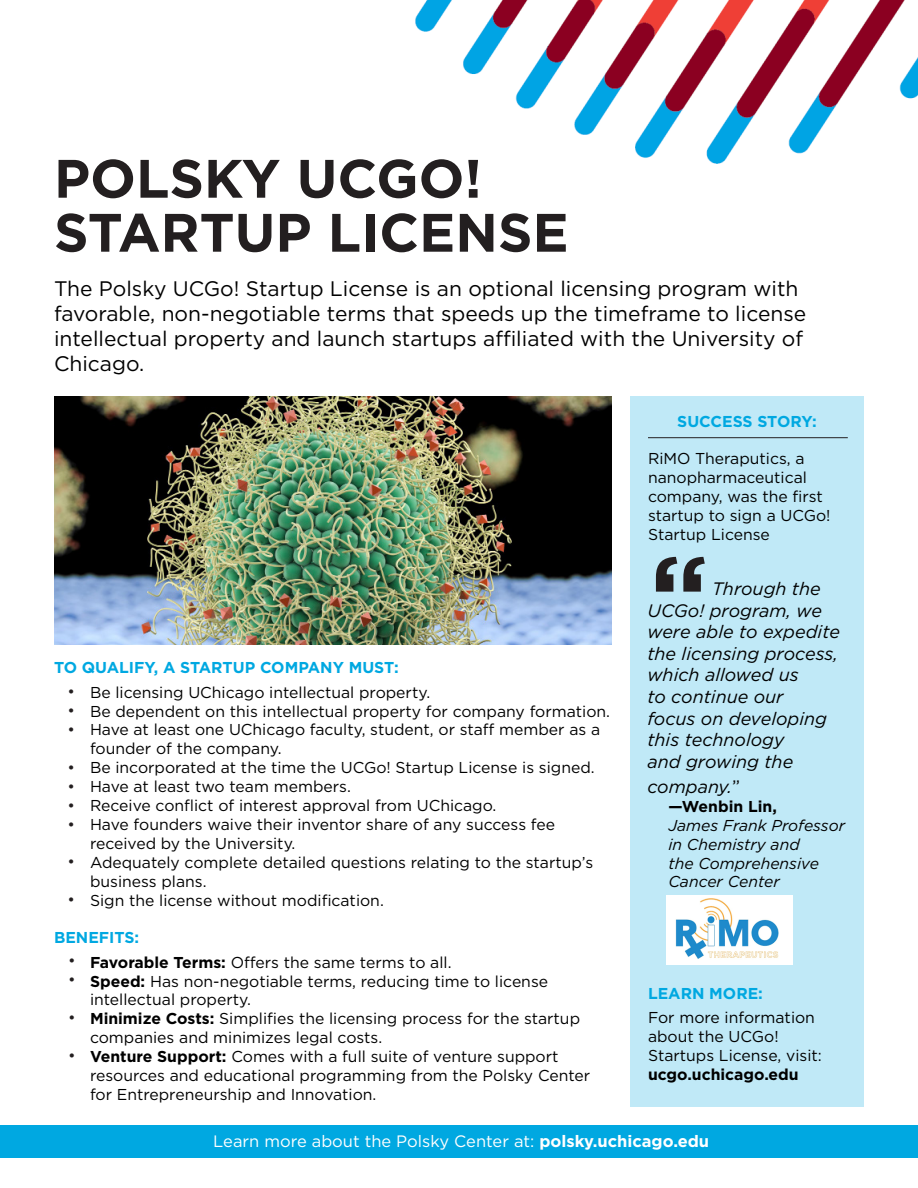
<style>
.page{position:relative;width:918px;height:1188px;background:#fff}
.page>*{position:absolute;margin:0;border:0;box-sizing:border-box;transform-origin:0 0}
.t1{font:700 108px "Gotham";color:#231f20}
.t2{font:700 54px/54px "Gotham";color:#231f20}
.t3{font:21px/25.2px "Gotham";color:#000}
.t4{font:italic 18px/21.6px "Gotham";color:#000}
.t5{font:16.5px "Gotham";color:#fff}
.t6{font:15.75px/18.9px "Gotham";color:#000}
.t7{font:italic 15.75px/18.9px "Gotham";color:#000}
.t8{font:700 15.75px "Gotham";color:#00a8e1}
.t9{font:15.75px "Gotham";color:#231f20}
.s1{font-style:inherit}
.s2{font-weight:700}
.s3{font-style:normal}
.s4{font-weight:700;font-style:normal}
</style>
<div class="page">
<div style="left:630px;top:396px;width:233px;height:711px;background:#c0e9f7"></div>
<img style="left:415px;top:0;width:503px;height:164px">
<div style="left:389px;top:155px;width:215px;height:63px;background:#fff"></div>
<div style="left:0;top:1126px;width:918px;height:32px;background:#00a8e1"></div>
<hr style="left:648px;top:437px;width:200px;height:1px;background:#231f20">
<img style="left:666px;top:895px;width:126px;height:70px">
<img style="left:54px;top:397px;width:557px;height:247px">
<p class="t2" style="left:54px;top:151px;width:516px">POLSKY UCG<span class="s1">O</span>!<br>STARTUP LICENSE</p>
<p class="t3" style="left:54px;top:275px;width:754px">The Polsky UCGo! Startup License is an optional licensing program with favorable, non-negotiable terms that speeds up the timeframe to license intellectual property and launch startups affiliated with the University of Chicago.</p>
<p class="t8" style="left:54px;top:657px;width:346px">TO QUALIFY, A STARTUP COMPANY MUST:</p>
<p class="t6" style="left:90px;top:682px;width:342px">Be licensing UChicago intellectual property.</p>
<p class="t6" style="left:90px;top:701px;width:522px">Be dependent on this intellectual property for company formation.</p>
<p class="t6" style="left:90px;top:720px;width:512px">Have at least one UChicago faculty, student, or staff member as a founder of the company.</p>
<p class="t6" style="left:90px;top:758px;width:506px">Be incorporated at the time the UCGo! Startup License is signed.</p>
<p class="t6" style="left:90px;top:777px;width:262px">Have at least two team members.</p>
<p class="t6" style="left:90px;top:796px;width:408px">Receive conflict of interest approval from UChicago.</p>
<p class="t6" style="left:90px;top:815px;width:467px">Have founders waive their inventor share of any success fee received by the University.</p>
<p class="t6" style="left:90px;top:852px;width:505px">Adequately complete detailed questions relating to the startup’s business plans.</p>
<p class="t6" style="left:90px;top:890px;width:295px">Sign the license without modification.</p>
<p class="t8" style="left:54px;top:927px;width:87px">BENEFITS:</p>
<p class="t6" style="left:90px;top:952px;width:363px"><span class="s2">Favorable Terms:</span> Offers the same terms to all.</p>
<p class="t6" style="left:90px;top:971px;width:492px"><span class="s2">Speed:</span> Has non-negotiable terms, reducing time to license intellectual property.<br><span class="s2">Minimize Costs:</span> Simplifies the licensing process for the startup companies and minimizes legal costs.</p>
<p class="t6" style="left:90px;top:1047px;width:502px"><span class="s2">Venture Support:</span> Comes with a full suite of venture support resources and educational programming from the Polsky Center for Entrepreneurship and Innovation.</p>
<p class="t9" style="left:68px;top:682px;width:9px">•</p>
<p class="t9" style="left:68px;top:701px;width:9px">•</p>
<p class="t9" style="left:68px;top:719px;width:9px">•</p>
<p class="t9" style="left:68px;top:757px;width:9px">•</p>
<p class="t9" style="left:68px;top:776px;width:9px">•</p>
<p class="t9" style="left:68px;top:795px;width:9px">•</p>
<p class="t9" style="left:68px;top:814px;width:9px">•</p>
<p class="t9" style="left:68px;top:852px;width:9px">•</p>
<p class="t9" style="left:68px;top:890px;width:9px">•</p>
<p class="t9" style="left:68px;top:951px;width:9px">•</p>
<p class="t9" style="left:68px;top:970px;width:9px">•</p>
<p class="t9" style="left:68px;top:1007px;width:9px">•</p>
<p class="t9" style="left:68px;top:1045px;width:9px">•</p>
<p class="t8" style="left:677px;top:411px;width:141px">SUCCESS STORY:</p>
<p class="t6" style="left:648px;top:449px;width:184px">RiMO Theraputics, a nanopharmaceutical company, was the first startup to sign a UCGo!<br>Startup License</p>
<p class="t1" style="left:650px;top:523px;width:60px">“</p>
<p class="t4" style="left:712px;top:577px;width:110px">Through the</p>
<p class="t4" style="left:647px;top:599px;width:194px">UCGo! program, we were able to expedite the licensing process, which allowed us<br>to continue our<br>focus on developing this technology<br>and growing the</p>
<p class="t4" style="left:647px;top:775px;width:94px">company.<span class="s3">”</span></p>
<p class="t7" style="left:668px;top:796px;width:178px"><span class="s4">—Wenbin Lin,<br></span>James Frank Professor in Chemistry and<br>the Comprehensive<br>Cancer Center</p>
<p class="t8" style="left:648px;top:983px;width:116px">LEARN MORE:</p>
<p class="t6" style="left:648px;top:1008px;width:175px">For more information about the UCGo!<br>Startups License, visit: <span class="s2">ucgo.uchicago.edu</span></p>
<p class="t5" style="left:213px;top:1131px;width:498px">Learn more about the Polsky Center at: <span class="s2">polsky.uchicago.edu</span></p>
</div>
